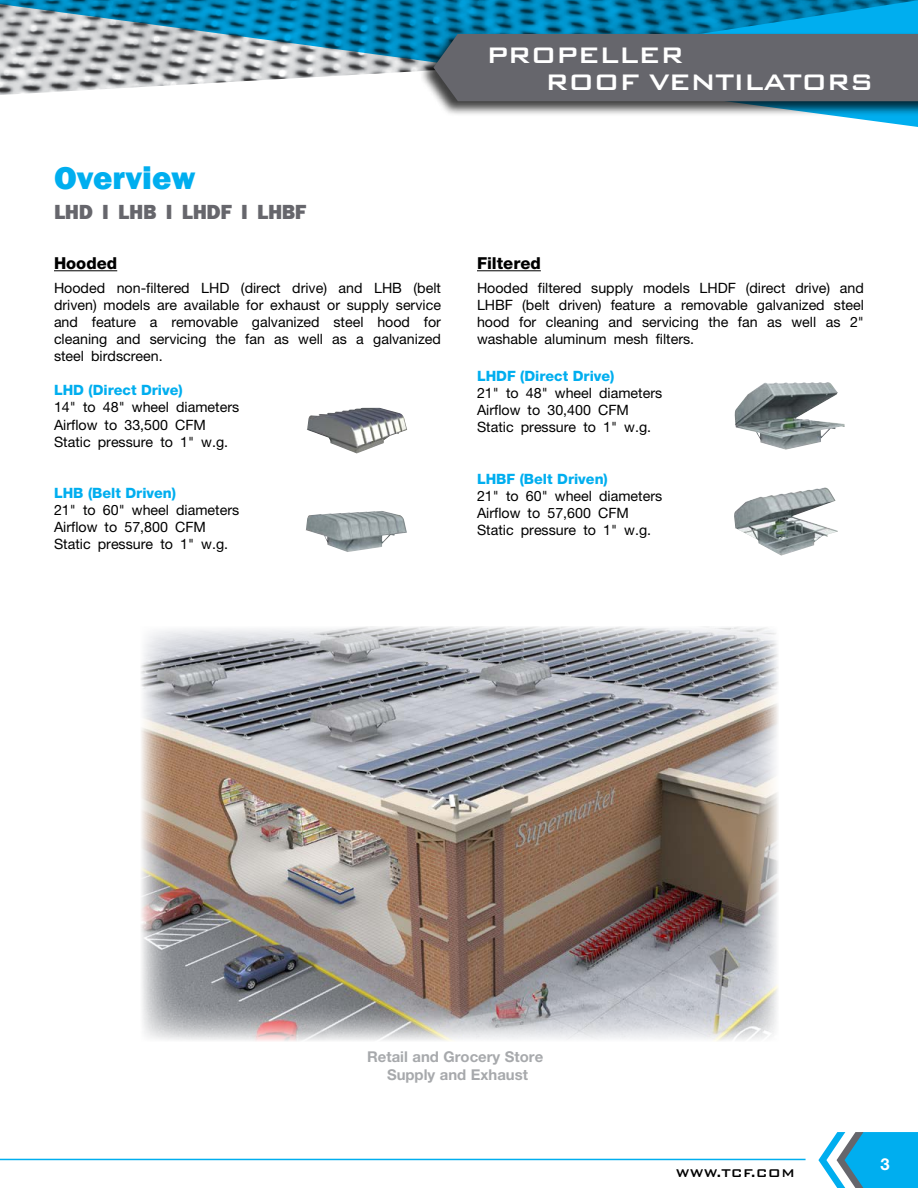
<style>
.page{position:relative;width:918px;height:1188px;background:#fff}
.page>*{position:absolute;margin:0;border:0;box-sizing:border-box;transform-origin:0 0}
.t1{font:800 33px "Franklin Gothic";color:#00aeef}
.t2{font:500 30px/27px "Bank Gothic BT";letter-spacing:-.03em;color:#fff}
.t3{font:800 21px "Franklin Gothic";letter-spacing:-.02em;color:#66666c}
.t4{font:800 16.5px "Helvetica Neue";color:#000}
.t5{font:700 16.5px "Helvetica Neue";color:#fff}
.t6{font:500 15px "Bank Gothic BT";color:#000}
.t7{font:700 14.85px/17.9px "Helvetica Neue";color:#a7a9ac;text-align:center}
.t8{font:14.25px/17.1px "Helvetica Neue";color:#000}
.t9{font:800 14.25px "Helvetica Neue";color:#00aeef}
</style>
<div class="page">
<svg style="left:0;top:0;width:918px;height:127px"></svg>
<div style="left:419px;top:32px;width:499px;height:84px;background:#000;opacity:.75"></div>
<div style="left:434px;top:34px;width:484px;height:67px;background:#66666c"></div>
<svg style="left:818px;top:1132px;width:100px;height:56px"></svg>
<hr style="left:0;top:1159px;width:806px;height:1px;background:#00aeef">
<img style="left:141px;top:627px;width:637px;height:414px">
<hr style="left:54px;top:270px;width:63px;height:1px;background:#000">
<img style="left:307px;top:408px;width:64px;height:23px">
<img style="left:306px;top:511px;width:101px;height:41px">
<hr style="left:477px;top:270px;width:64px;height:1px;background:#000">
<img style="left:734px;top:382px;width:111px;height:68px">
<img style="left:734px;top:487px;width:104px;height:69px">
<h1 class="t1" style="left:54px;top:157px;width:143px">Overview</h1>
<h3 class="t3" style="left:54px;top:198px;width:254px">LHD I LHB I LHDF I LHBF</h3>
<p class="t4" style="left:54px;top:253px;width:65px">Hooded</p>
<p class="t8" style="left:54px;top:279px;width:389px;text-align:justify">Hooded non-filtered LHD (direct drive) and LHB (belt driven) models are available for exhaust or supply service and feature a removable galvanized steel hood for cleaning and servicing the fan as well as a galvanized steel birdscreen.</p>
<p class="t9" style="left:54px;top:382px;width:130px">LHD (Direct Drive)</p>
<p class="t8" style="left:54px;top:399px;width:187px">14" to 48" wheel diameters<br>Airflow to 33,500 CFM<br>Static pressure to 1" w.g.</p>
<p class="t9" style="left:54px;top:484px;width:124px">LHB (Belt Driven)</p>
<p class="t8" style="left:54px;top:501px;width:187px">21" to 60" wheel diameters<br>Airflow to 57,800 CFM<br>Static pressure to 1" w.g.</p>
<h2 class="t2" style="left:545px;top:41px;width:330px;text-indent:-59px">PROPELLER<br>ROOF VENTILATORS</h2>
<p class="t4" style="left:477px;top:253px;width:65px">Filtered</p>
<p class="t8" style="left:477px;top:279px;width:389px;text-align:justify">Hooded filtered supply models LHDF (direct drive) and LHBF (belt driven) feature a removable galvanized steel hood for cleaning and servicing the fan as well as 2" washable aluminum mesh filters.</p>
<p class="t9" style="left:477px;top:367px;width:139px">LHDF (Direct Drive)</p>
<p class="t8" style="left:477px;top:384px;width:187px">21" to 48" wheel diameters<br>Airflow to 30,400 CFM<br>Static pressure to 1" w.g.</p>
<p class="t9" style="left:477px;top:470px;width:132px">LHBF (Belt Driven)</p>
<p class="t8" style="left:477px;top:487px;width:187px">21" to 60" wheel diameters<br>Airflow to 57,600 CFM<br>Static pressure to 1" w.g.</p>
<p class="t7" style="left:367px;top:1047px;width:178px">Retail and Grocery Store<br>Supply and Exhaust</p>
<p class="t6" style="left:676px;top:1165px;width:121px">WWW.TCF.COM</p>
<p class="t5" style="left:881px;top:1154px;width:11px">3</p>
</div>
